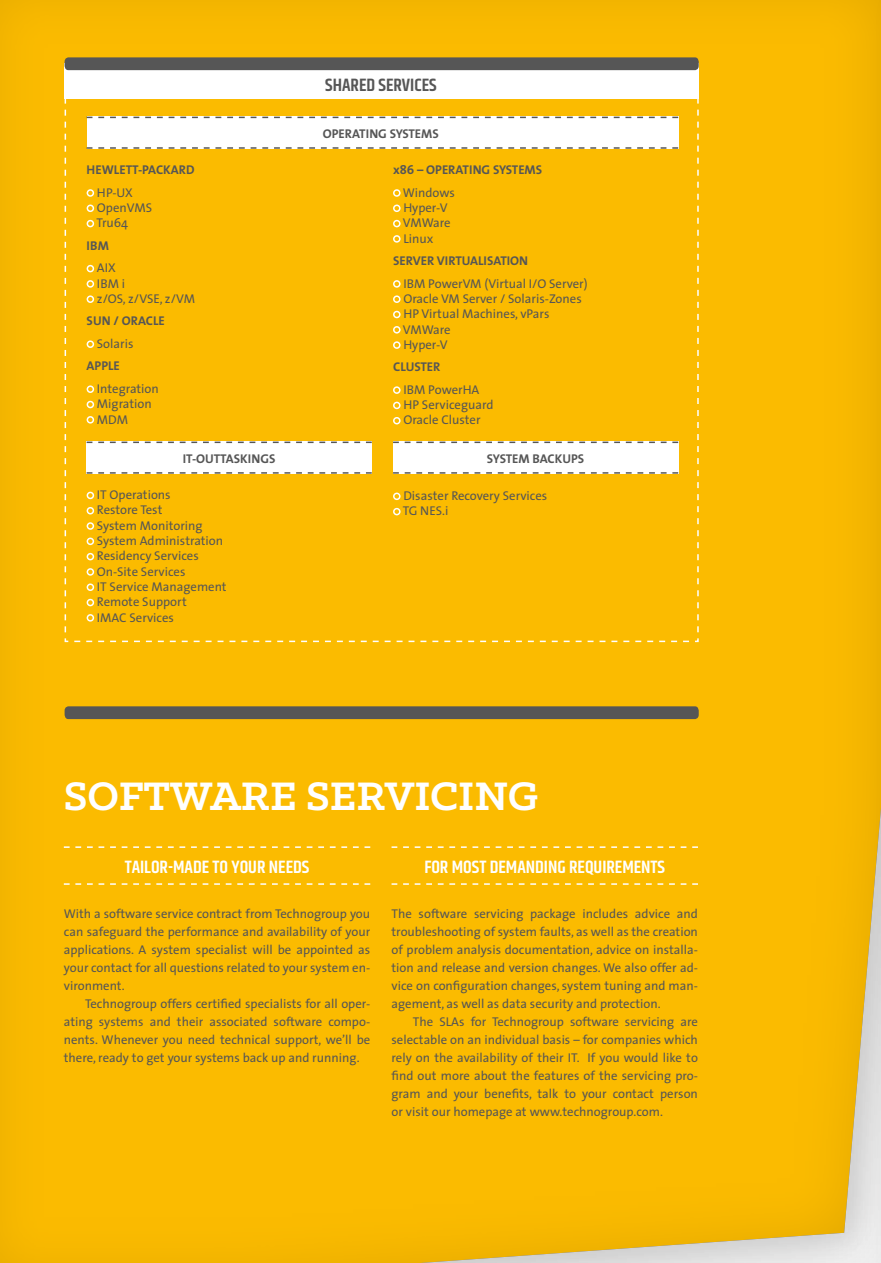
<style>
.page{position:relative;width:881px;height:1263px;background:#fff}
.page>*{position:absolute;margin:0;border:0;box-sizing:border-box;transform-origin:0 0}
.t1{font:700 45px "Klinic Slab";color:#fff}
.t2{font:600 18px "Khand";color:#fff}
.t3{font:600 18px "Khand";color:#565656}
.t4{font:12.75px/15.3px "The Sans";color:#565656}
.t5{font:700 12.75px "The Sans";color:#565656}
</style>
<div class="page">
<div style="left:0;top:0;width:880px;height:1263px;background:#fbbb00"></div>
<div style="left:867px;top:0;width:13px;height:1263px;background:#565656;opacity:.05"></div>
<hr style="left:878px;top:0;width:2px;height:1263px;background:#dadada;opacity:.75">
<svg style="left:64px;top:846px;width:306px;height:2px"></svg>
<svg style="left:64px;top:883px;width:306px;height:2px"></svg>
<svg style="left:391px;top:846px;width:306px;height:2px"></svg>
<svg style="left:391px;top:883px;width:306px;height:2px"></svg>
<svg style="left:64px;top:63px;width:635px;height:580px"></svg>
<div style="left:65px;top:57px;width:633px;height:13px;background:#565656;border-radius:4px"></div>
<div style="left:65px;top:706px;width:633px;height:13px;background:#565656;border-radius:4px"></div>
<div style="left:87px;top:117px;width:591px;height:32px;background:#fff"></div>
<div style="left:87px;top:442px;width:285px;height:32px;background:#fff"></div>
<div style="left:393px;top:442px;width:285px;height:32px;background:#fff"></div>
<svg style="left:87px;top:117px;width:591px;height:1px"></svg>
<svg style="left:87px;top:147px;width:591px;height:2px"></svg>
<div style="left:87px;top:189px;width:7px;height:8px;border:2px solid #fff;border-radius:50%"></div>
<div style="left:87px;top:205px;width:7px;height:7px;border:2px solid #fff;border-radius:50%"></div>
<div style="left:87px;top:220px;width:7px;height:7px;border:2px solid #fff;border-radius:50%"></div>
<div style="left:87px;top:265px;width:7px;height:7px;border:2px solid #fff;border-radius:50%"></div>
<div style="left:87px;top:280px;width:7px;height:8px;border:2px solid #fff;border-radius:50%"></div>
<div style="left:87px;top:295px;width:7px;height:8px;border:2px solid #fff;border-radius:50%"></div>
<div style="left:87px;top:340px;width:7px;height:8px;border:2px solid #fff;border-radius:50%"></div>
<div style="left:87px;top:385px;width:7px;height:8px;border:2px solid #fff;border-radius:50%"></div>
<div style="left:87px;top:401px;width:7px;height:7px;border:2px solid #fff;border-radius:50%"></div>
<div style="left:87px;top:416px;width:7px;height:8px;border:2px solid #fff;border-radius:50%"></div>
<svg style="left:87px;top:442px;width:284px;height:1px"></svg>
<svg style="left:87px;top:472px;width:284px;height:2px"></svg>
<div style="left:87px;top:492px;width:7px;height:7px;border:2px solid #fff;border-radius:50%"></div>
<div style="left:87px;top:507px;width:7px;height:7px;border:2px solid #fff;border-radius:50%"></div>
<div style="left:87px;top:522px;width:7px;height:8px;border:2px solid #fff;border-radius:50%"></div>
<div style="left:87px;top:538px;width:7px;height:7px;border:2px solid #fff;border-radius:50%"></div>
<div style="left:87px;top:553px;width:7px;height:7px;border:2px solid #fff;border-radius:50%"></div>
<div style="left:87px;top:568px;width:7px;height:8px;border:2px solid #fff;border-radius:50%"></div>
<div style="left:87px;top:583px;width:7px;height:8px;border:2px solid #fff;border-radius:50%"></div>
<div style="left:87px;top:599px;width:7px;height:7px;border:2px solid #fff;border-radius:50%"></div>
<div style="left:87px;top:614px;width:7px;height:8px;border:2px solid #fff;border-radius:50%"></div>
<div style="left:393px;top:189px;width:7px;height:8px;border:2px solid #fff;border-radius:50%"></div>
<div style="left:393px;top:205px;width:7px;height:7px;border:2px solid #fff;border-radius:50%"></div>
<div style="left:393px;top:220px;width:7px;height:7px;border:2px solid #fff;border-radius:50%"></div>
<div style="left:393px;top:235px;width:7px;height:8px;border:2px solid #fff;border-radius:50%"></div>
<div style="left:393px;top:280px;width:7px;height:8px;border:2px solid #fff;border-radius:50%"></div>
<div style="left:393px;top:295px;width:7px;height:8px;border:2px solid #fff;border-radius:50%"></div>
<div style="left:393px;top:311px;width:7px;height:7px;border:2px solid #fff;border-radius:50%"></div>
<div style="left:393px;top:326px;width:7px;height:8px;border:2px solid #fff;border-radius:50%"></div>
<div style="left:393px;top:341px;width:7px;height:8px;border:2px solid #fff;border-radius:50%"></div>
<div style="left:393px;top:386px;width:7px;height:8px;border:2px solid #fff;border-radius:50%"></div>
<div style="left:393px;top:402px;width:7px;height:7px;border:2px solid #fff;border-radius:50%"></div>
<div style="left:393px;top:417px;width:7px;height:7px;border:2px solid #fff;border-radius:50%"></div>
<svg style="left:393px;top:442px;width:285px;height:1px"></svg>
<svg style="left:393px;top:472px;width:285px;height:2px"></svg>
<div style="left:393px;top:493px;width:7px;height:7px;border:2px solid #fff;border-radius:50%"></div>
<div style="left:393px;top:508px;width:7px;height:7px;border:2px solid #fff;border-radius:50%"></div>
<h2 class="t3" style="left:325px;top:73px;width:113px">SHARED SERVICES</h2>
<p class="t5" style="left:87px;top:159px;width:110px">HEWLETT-PACKARD</p>
<p class="t4" style="left:96px;top:184px;width:57px">HP-UX<br>OpenVMS<br>Tru64</p>
<p class="t5" style="left:87px;top:235px;width:24px">IBM</p>
<p class="t4" style="left:97px;top:260px;width:100px">AIX<br>IBM i<br>z/OS, z/VSE, z/VM</p>
<p class="t5" style="left:87px;top:310px;width:80px">SUN / ORACLE</p>
<p class="t4" style="left:97px;top:336px;width:38px">Solaris</p>
<p class="t5" style="left:87px;top:355px;width:35px">APPLE</p>
<p class="t4" style="left:97px;top:381px;width:63px">Integration<br>Migration<br>MDM</p>
<p class="t5" style="left:183px;top:448px;width:94px">IT-OUTTASKINGS</p>
<p class="t4" style="left:97px;top:487px;width:131px">IT Operations<br>Restore Test<br>System Monitoring<br>System Administration<br>Residency Services<br>On-Site Services<br>IT Service Management<br>Remote Support<br>IMAC Services</p>
<p class="t5" style="left:323px;top:123px;width:117px">OPERATING SYSTEMS</p>
<p class="t5" style="left:393px;top:159px;width:151px">x86 – OPERATING SYSTEMS</p>
<p class="t4" style="left:402px;top:184px;width:53px">Windows<br>Hyper-V<br>VMWare<br>Linux</p>
<p class="t5" style="left:393px;top:250px;width:136px">SERVER VIRTUALISATION</p>
<p class="t4" style="left:403px;top:275px;width:186px">IBM PowerVM (Virtual I/O Server)<br>Oracle VM Server / Solaris-Zones<br>HP Virtual Machines, vPars<br>VMWare<br>Hyper-V</p>
<p class="t5" style="left:393px;top:356px;width:49px">CLUSTER</p>
<p class="t4" style="left:403px;top:381px;width:92px">IBM PowerHA<br>HP Serviceguard<br>Oracle Cluster</p>
<p class="t5" style="left:486px;top:448px;width:99px">SYSTEM BACKUPS</p>
<p class="t4" style="left:402px;top:488px;width:146px">Disaster Recovery Services<br>TG NES.i</p>
<h1 class="t1" style="left:64px;top:767px;width:476px">SOFTWARE SERVICING</h1>
<h2 class="t2" style="left:125px;top:854px;width:186px">TAILOR-MADE TO YOUR NEEDS</h2>
<p class="t4" style="left:64px;top:904px;width:308px;line-height:18px;text-align:justify">With a software service contract from Technogroup you can safeguard the performance and availability of your applications. A system specialist will be appointed as your contact for all questions related to your system en&shy;vironment.</p>
<p class="t4" style="left:64px;top:994px;width:308px;line-height:18px;text-align:justify;text-indent:21px">Technogroup offers certified specialists for all oper&shy;ating systems and their associated software compo&shy;nents. Whenever you need technical support, we’ll be there, ready to get your systems back up and running.</p>
<h2 class="t2" style="left:424px;top:854px;width:242px">FOR MOST DEMANDING REQUIREMENTS</h2>
<p class="t4" style="left:391px;top:904px;width:308px;line-height:18px;text-align:justify">The software servicing package includes advice and troubleshooting of system faults, as well as the creation of problem analysis documentation, advice on installa&shy;tion and release and version changes. We also offer ad&shy;vice on configuration changes, system tuning and man&shy;agement, as well as data security and protection.</p>
<p class="t4" style="left:391px;top:1012px;width:308px;line-height:18px;text-align:justify;text-indent:21px">The SLAs for Technogroup software servicing are selectable on an individual basis – for companies which rely on the availability of their IT. If you would like to find out more about the features of the servicing pro&shy;gram and your benefits, talk to your contact person or visit our homepage at www.technogroup.com.</p>
</div>
